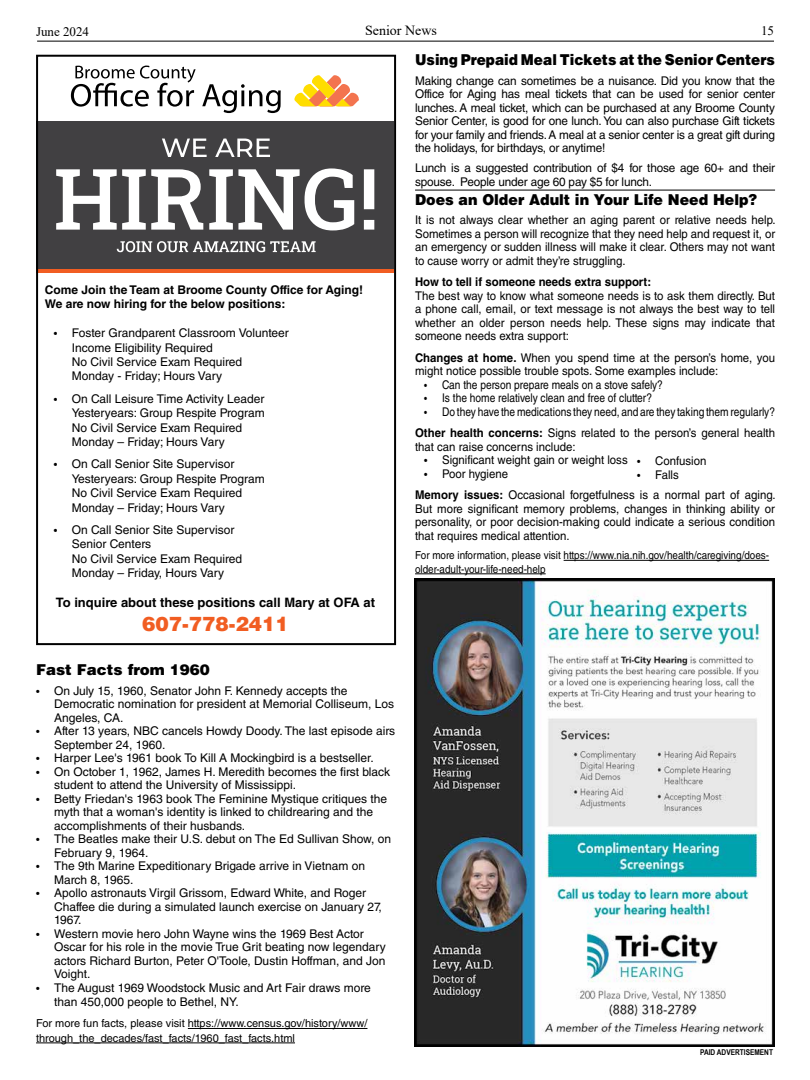
<style>
.page{position:relative;width:810px;height:1080px;background:#fff}
.page>*{position:absolute;margin:0;border:0;box-sizing:border-box;transform-origin:0 0}
.t1{font:900 20px "Helvetica LT Std";color:#f15d22}
.t2{font:900 15px "Helvetica LT Std";color:#000;scale:.92 1}
.t3{font:900 15px "Helvetica LT Std";color:#000;scale:.95 1}
.t4{font:900 15px "Helvetica LT Std";color:#000}
.t5{font:14px "Times New Roman";color:#000}
.t6{font:700 13px "Helvetica LT Std";color:#000}
.t7{font:13px "Times New Roman";color:#000}
.t8{font:12px/13.5px "Helvetica LT Std";color:#000}
.t9{font:12px/13.5px "Helvetica LT Std";color:#000;text-align:justify;scale:.95 1}
.t10{font:12px/21.5px "Helvetica LT Std";color:#000;text-align:right;scale:.85 1}
.t11{font:700 12px/14.4px "Helvetica LT Std";color:#000}
.t12{font:700 12px "Helvetica LT Std";color:#000;scale:.95 1}
.t13{font:11px/14.4px "Helvetica LT Std";color:#000}
.t14{font:11px/13.5px "Helvetica LT Std";color:#000;scale:.9 1}
.t15{font:700 8px "Arial Narrow";color:#000}
.s1{font-size:10px}
.s2{font-weight:700}
</style>
<div class="page">
<div style="left:36px;top:123px;width:358px;height:150px;background:linear-gradient(to right,#f15d22,#f15d22)"></div>
<div style="left:36px;top:121px;width:358px;height:147px;background:#414042"></div>
<svg style="left:162px;top:139px;width:45px;height:18px"></svg>
<svg style="left:215px;top:139px;width:55px;height:18px"></svg>
<svg style="left:56px;top:169px;width:147px;height:61px"></svg>
<svg style="left:209px;top:168px;width:145px;height:62px"></svg>
<svg style="left:364px;top:169px;width:10px;height:61px"></svg>
<svg style="left:117px;top:241px;width:199px;height:11px"></svg>
<div style="left:36px;top:55px;width:360px;height:590px;border:2px solid #000"></div>
<svg style="left:71px;top:66px;width:125px;height:41px"></svg>
<svg style="left:202px;top:84px;width:79px;height:29px"></svg>
<svg style="left:294px;top:75px;width:65px;height:31px"></svg>
<img style="left:414px;top:579px;width:360px;height:468px">
<hr style="left:188px;top:1028px;width:179px;height:1px;background:#000">
<hr style="left:36px;top:1043px;width:259px;height:1px;background:#000">
<hr style="left:564px;top:560px;width:205px;height:1px;background:#000">
<hr style="left:415px;top:574px;width:131px;height:1px;background:#000">
<hr style="left:415px;top:190px;width:360px;height:1px;background:#000">
<hr style="left:37px;top:41px;width:737px;height:1px;background:#000">
<p class="t7" style="left:36px;top:23px;width:55px">June 2024</p>
<p class="t5" style="left:365px;top:20px;width:73px">Senior News</p>
<p class="t7" style="left:761px;top:21px;width:14px">15</p>
<p class="t11" style="left:45px;top:282px;width:320px">Come Join the Team at Broome County Office for Aging!<br>We are now hiring for the below positions:</p>
<p class="t8" style="left:72px;top:326px;width:219px;line-height:14.4px;text-indent:-18px"><span class="s1">•</span> Foster Grandparent Classroom Volunteer<br>Income Eligibility Required<br>No Civil Service Exam Required<br>Monday - Friday; Hours Vary</p>
<p class="t8" style="left:72px;top:391px;width:194px;line-height:14.4px;text-indent:-18px"><span class="s1">•</span> On Call Leisure Time Activity Leader Yesteryears: Group Respite Program No Civil Service Exam Required Monday – Friday; Hours Vary</p>
<p class="t8" style="left:72px;top:457px;width:194px;line-height:14.4px;text-indent:-18px"><span class="s1">•</span> On Call Senior Site Supervisor<br>Yesteryears: Group Respite Program<br>No Civil Service Exam Required<br>Monday – Friday; Hours Vary</p>
<p class="t8" style="left:72px;top:522px;width:172px;line-height:14.4px;text-indent:-18px"><span class="s1">•</span> On Call Senior Site Supervisor<br>Senior Centers<br>No Civil Service Exam Required<br>Monday – Friday, Hours Vary</p>
<p class="t6" style="left:56px;top:595px;width:321px">To inquire about these positions call Mary at OFA at</p>
<h1 class="t1" style="left:142px;top:611px;width:148px">607-778-2411</h1>
<p class="t4" style="left:36px;top:660px;width:175px">Fast Facts from 1960</p>
<p class="t8" style="left:54px;top:684px;width:342px;text-indent:-18px"><span class="s1">•</span> On July 15, 1960, Senator John F. Kennedy accepts the<br>Democratic nomination for president at Memorial Colliseum, Los<br>Angeles, CA.</p>
<p class="t8" style="left:54px;top:724px;width:343px;text-indent:-18px"><span class="s1">•</span> After 13 years, NBC cancels Howdy Doody. The last episode airs<br>September 24, 1960.</p>
<p class="t8" style="left:36px;top:751px;width:339px"><span class="s1">•</span> Harper Lee's 1961 book To Kill A Mockingbird is a bestseller.</p>
<p class="t8" style="left:54px;top:765px;width:337px;text-indent:-18px"><span class="s1">•</span> On October 1, 1962, James H. Meredith becomes the first black student to attend the University of Mississippi.</p>
<p class="t8" style="left:54px;top:792px;width:334px;text-indent:-18px"><span class="s1">•</span> Betty Friedan's 1963 book The Feminine Mystique critiques the myth that a woman's identity is linked to childrearing and the accomplishments of their husbands.</p>
<p class="t8" style="left:54px;top:832px;width:339px;text-indent:-18px"><span class="s1">•</span> The Beatles make their U.S. debut on The Ed Sullivan Show, on<br>February 9, 1964.</p>
<p class="t8" style="left:54px;top:859px;width:313px;text-indent:-18px"><span class="s1">•</span> The 9th Marine Expeditionary Brigade arrive in Vietnam on<br>March 8, 1965.</p>
<p class="t8" style="left:54px;top:886px;width:329px;text-indent:-18px"><span class="s1">•</span> Apollo astronauts Virgil Grissom, Edward White, and Roger<br>Chaffee die during a simulated launch exercise on January 27,<br>1967.</p>
<p class="t8" style="left:54px;top:927px;width:333px;text-indent:-18px"><span class="s1">•</span> Western movie hero John Wayne wins the 1969 Best Actor Oscar for his role in the movie True Grit beating now legendary actors Richard Burton, Peter O'Toole, Dustin Hoffman, and Jon Voight.</p>
<p class="t8" style="left:54px;top:980px;width:318px;line-height:14.4px;text-indent:-18px"><span class="s1">•</span> The August 1969 Woodstock Music and Art Fair draws more than 450,000 people to Bethel, NY.</p>
<p class="t13" style="left:36px;top:1016px;width:333px">For more fun facts, please visit https://www.census.gov/history/www/ through_the_decades/fast_facts/1960_fast_facts.html</p>
<p class="t2" style="left:415px;top:50px;width:393px">Using Prepaid Meal Tickets at the Senior Centers</p>
<p class="t8" style="left:415px;top:74px;width:362px;text-align:justify">Making change can sometimes be a nuisance. Did you know that the Office for Aging has meal tickets that can be used for senior center lunches. A meal ticket, which can be purchased at any Broome County Senior Center, is good for one lunch. You can also purchase Gift tickets for your family and friends. A meal at a senior center is a great gift during the holidays, for birthdays, or anytime!</p>
<p class="t8" style="left:415px;top:161px;width:362px;line-height:14.4px">Lunch is a suggested contribution of $4 for those age 60+ and their spouse. People under age 60 pay $5 for lunch.</p>
<p class="t3" style="left:415px;top:190px;width:362px">Does an Older Adult in Your Life Need Help?</p>
<p class="t9" style="left:415px;top:213px;width:381px">It is not always clear whether an aging parent or relative needs help.<br>Sometimes a person will recognize that they need help and request it, or an emergency or sudden illness will make it clear. Others may not want to cause worry or admit they’re struggling.</p>
<p class="t12" style="left:415px;top:275px;width:250px">How to tell if someone needs extra support:</p>
<p class="t9" style="left:415px;top:289px;width:381px">The best way to know what someone needs is to ask them directly. But a phone call, email, or text message is not always the best way to tell whether an older person needs help. These signs may indicate that someone needs extra support:</p>
<p class="t9" style="left:415px;top:351px;width:380px"><span class="s2">Changes at home.</span> When you spend time at the person’s home, you might notice possible trouble spots. Some examples include:</p>
<p class="t10" style="left:424px;top:374px;width:282px"><span class="s1">•</span> Can the person prepare meals on a stove safely?</p>
<p class="t10" style="left:424px;top:387px;width:270px"><span class="s1">•</span> Is the home relatively clean and free of clutter?</p>
<p class="t10" style="left:415px;top:401px;width:425px"><span class="s1">•</span> Do they have the medications they need, and are they taking them regularly?<br><span class="s2">Other health concerns:</span> Signs related to the person’s general health</p>
<p class="t9" style="left:415px;top:440px;width:170px">that can raise concerns include:</p>
<p class="t9" style="left:424px;top:453px;width:216px"><span class="s1">•</span> Significant weight gain or weight loss</p>
<p class="t9" style="left:415px;top:463px;width:381px;line-height:21.5px;text-indent:9px"><span class="s1">•</span> Poor hygiene<br><span class="s2">Memory issues:</span> Occasional forgetfulness is a normal part of aging.</p>
<p class="t9" style="left:415px;top:502px;width:380px">But more significant memory problems, changes in thinking ability or personality, or poor decision-making could indicate a serious condition that requires medical attention.</p>
<p class="t14" style="left:415px;top:549px;width:395px">For more information, please visit https://www.nia.nih.gov/health/caregiving/does&shy;older-adult-your-life-need-help</p>
<p class="t9" style="left:637px;top:454px;width:74px"><span class="s1">•</span> Confusion</p>
<p class="t9" style="left:637px;top:468px;width:45px"><span class="s1">•</span> Falls</p>
<p class="t15" style="left:700px;top:1046px;width:74px">PAID ADVERTISEMENT</p>
</div>
